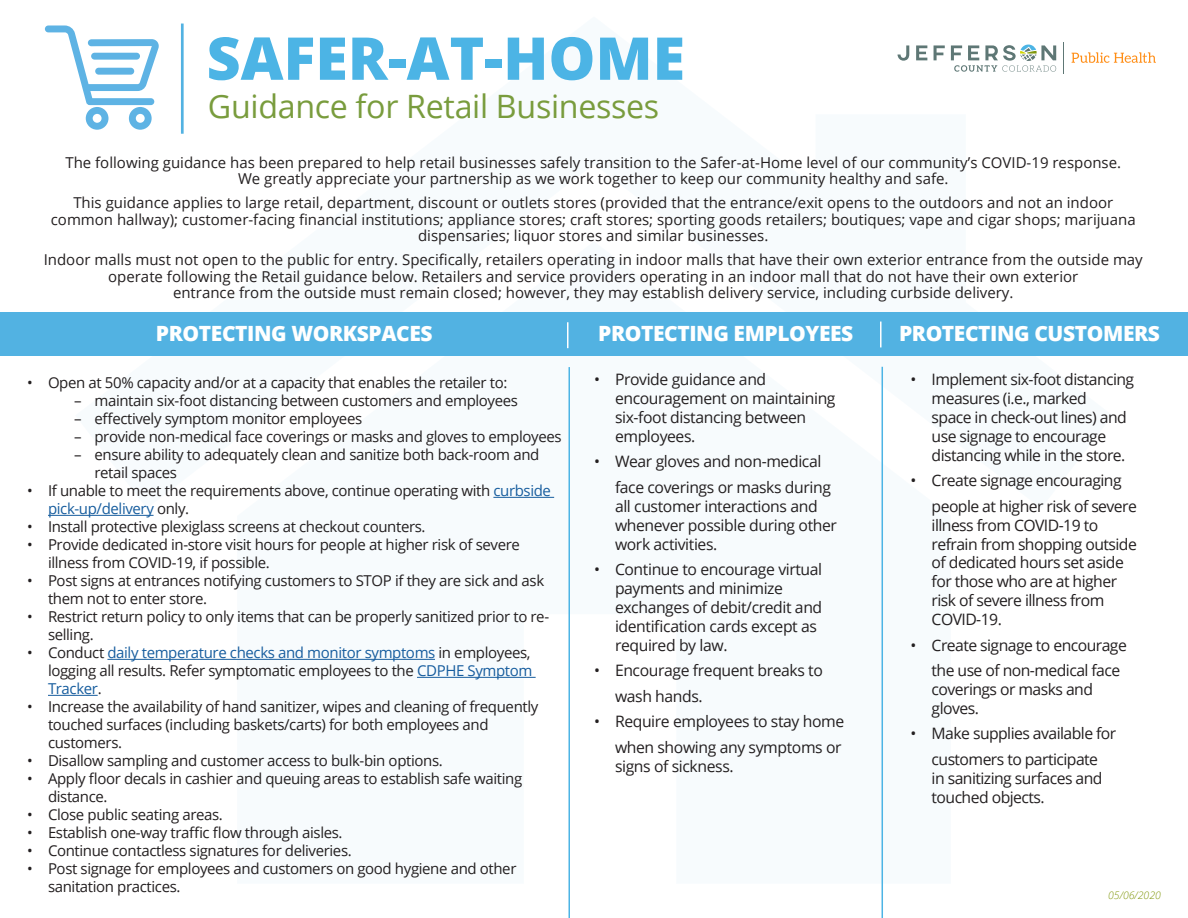
<style>
.page{position:relative;width:1188px;height:918px;background:#fff}
.page>*{position:absolute;margin:0;border:0;box-sizing:border-box;transform-origin:0 0}
.t1{font:800 59.1px "Open Sans";color:#4cb4e5}
.t2{font:32.25px "Open Sans";letter-spacing:-.01em;color:#799c3d}
.t3{font:800 21px "Open Sans";letter-spacing:-.02em;color:#fff}
.t4{font:15.75px/18.9px "Open Sans";letter-spacing:-.035em;color:#231f20}
.t5{font:15px/18px "Open Sans";letter-spacing:-.025em;color:#231f20}
.t6{font:15px/16.5px "Open Sans";color:#231f20;text-align:center}
.t7{font:italic 300 10.5px "Open Sans";color:#81980d}
.s1{color:#175d9e}
</style>
<div class="page">
<div style="left:0;top:313px;width:1188px;height:43px;background:#52b2e2"></div>
<hr style="left:181px;top:24px;width:3px;height:110px;background:#52b2e2">
<hr style="left:493px;top:497px;width:61px;height:1px;background:#175d9e">
<hr style="left:48px;top:515px;width:106px;height:1px;background:#175d9e">
<hr style="left:107px;top:659px;width:328px;height:1px;background:#175d9e">
<hr style="left:417px;top:677px;width:119px;height:1px;background:#175d9e">
<hr style="left:48px;top:695px;width:50px;height:1px;background:#175d9e">
<hr style="left:1064px;top:43px;width:1px;height:31px;background:#5e7775">
<svg style="left:898px;top:45px;width:11px;height:16px"></svg>
<svg style="left:916px;top:45px;width:11px;height:15px"></svg>
<svg style="left:934px;top:45px;width:11px;height:15px"></svg>
<svg style="left:951px;top:45px;width:105px;height:27px"></svg>
<svg style="left:1072px;top:52px;width:84px;height:11px"></svg>
<hr style="left:568px;top:367px;width:2px;height:551px;background:#4cb4e5">
<hr style="left:882px;top:367px;width:1px;height:551px;background:#4cb4e5">
<svg style="left:567px;top:322px;width:1px;height:26px"></svg>
<hr style="left:880px;top:322px;width:2px;height:25px;background:#fff">
<svg style="left:45px;top:26px;width:114px;height:104px"></svg>
<div style="left:91px;top:53px;width:49px;height:7px;background:#5eb3e4;border-radius:3px"></div>
<div style="left:95px;top:68px;width:39px;height:7px;background:#5eb3e4;border-radius:3px"></div>
<p class="t1" style="left:207px;top:13px;width:480px">SAFER-AT-HOME</p>
<p class="t2" style="left:208px;top:84px;width:453px">Guidance for Retail Businesses</p>
<p class="t6" style="left:65px;top:154px;width:1057px">The following guidance has been prepared to help retail businesses safely transition to the Safer-at-Home level of our community’s COVID-19 response.</p>
<p class="t6" style="left:238px;top:170px;width:712px">We greatly appreciate your partnership as we work together to keep our community healthy and safe.</p>
<p class="t6" style="left:73px;top:194px;width:1041px">This guidance applies to large retail, department, discount or outlets stores (provided that the entrance/exit opens to the outdoors and not an indoor</p>
<p class="t6" style="left:51px;top:211px;width:1086px">common hallway); customer-facing financial institutions; appliance stores; craft stores; sporting goods retailers; boutiques; vape and cigar shops; marijuana dispensaries; liquor stores and similar businesses.</p>
<p class="t6" style="left:44px;top:251px;width:1101px">Indoor malls must not open to the public for entry. Specifically, retailers operating in indoor malls that have their own exterior entrance from the outside may operate following the Retail guidance below. Retailers and service providers operating in an indoor mall that do not have their own exterior</p>
<p class="t6" style="left:173px;top:284px;width:842px">entrance from the outside must remain closed; however, they may establish delivery service, including curbside delivery.</p>
<p class="t3" style="left:156px;top:318px;width:278px">PROTECTING WORKSPACES</p>
<p class="t3" style="left:598px;top:318px;width:257px">PROTECTING EMPLOYEES</p>
<p class="t5" style="left:27px;top:373px;width:482px">• Open at 50% capacity and/or at a capacity that enables the retailer to:</p>
<p class="t5" style="left:74px;top:391px;width:445px">– maintain six-foot distancing between customers and employees</p>
<p class="t5" style="left:74px;top:409px;width:289px">– effectively symptom monitor employees</p>
<p class="t5" style="left:74px;top:427px;width:489px">– provide non-medical face coverings or masks and gloves to employees</p>
<p class="t5" style="left:94px;top:445px;width:446px;text-indent:-20px">– ensure ability to adequately clean and sanitize both back-room and retail spaces</p>
<p class="t5" style="left:48px;top:481px;width:505px;text-indent:-21px">• If unable to meet the requirements above, continue operating with <span class="s1">curbside pick-up/delivery</span> only.</p>
<p class="t5" style="left:27px;top:517px;width:400px">• Install protective plexiglass screens at checkout counters.</p>
<p class="t5" style="left:48px;top:535px;width:473px;text-indent:-21px">• Provide dedicated in-store visit hours for people at higher risk of severe illness from COVID-19, if possible.</p>
<p class="t5" style="left:48px;top:571px;width:498px;text-indent:-21px">• Post signs at entrances notifying customers to STOP if they are sick and ask them not to enter store.</p>
<p class="t5" style="left:48px;top:607px;width:503px;text-indent:-21px">• Restrict return policy to only items that can be properly sanitized prior to re&shy;selling.</p>
<p class="t5" style="left:48px;top:643px;width:486px;text-indent:-21px">• Conduct <span class="s1">daily temperature checks and monitor symptoms</span> in employees, logging all results. Refer symptomatic employees to the <span class="s1">CDPHE Symptom<br>Tracker</span>.</p>
<p class="t5" style="left:48px;top:697px;width:492px;text-indent:-21px">• Increase the availability of hand sanitizer, wipes and cleaning of frequently touched surfaces (including baskets/carts) for both employees and customers.</p>
<p class="t5" style="left:27px;top:751px;width:417px">• Disallow sampling and customer access to bulk-bin options.</p>
<p class="t5" style="left:48px;top:769px;width:476px;text-indent:-21px">• Apply floor decals in cashier and queuing areas to establish safe waiting distance.</p>
<p class="t5" style="left:27px;top:805px;width:197px">• Close public seating areas.</p>
<p class="t5" style="left:27px;top:823px;width:317px">• Establish one-way traffic flow through aisles.</p>
<p class="t5" style="left:27px;top:841px;width:326px">• Continue contactless signatures for deliveries.</p>
<p class="t5" style="left:48px;top:859px;width:470px;text-indent:-21px">• Post signage for employees and customers on good hygiene and other sanitation practices.</p>
<p class="t4" style="left:615px;top:370px;width:222px;text-indent:-21px">• Provide guidance and encouragement on maintaining six-foot distancing between employees.</p>
<p class="t4" style="left:615px;top:448px;width:218px;line-height:25.5px;text-indent:-21px">• Wear gloves and non-medical face coverings or masks during</p>
<p class="t4" style="left:615px;top:496px;width:223px">all customer interactions and whenever possible during other work activities.</p>
<p class="t4" style="left:615px;top:559px;width:209px;text-indent:-21px">• Continue to encourage virtual payments and minimize exchanges of debit/credit and identification cards except as required by law.</p>
<p class="t4" style="left:615px;top:657px;width:209px;line-height:25.5px;text-indent:-21px">• Encourage frequent breaks to wash hands.</p>
<p class="t4" style="left:594px;top:708px;width:252px;line-height:25.5px;text-align:right">• Require employees to stay home when showing any symptoms or</p>
<p class="t4" style="left:615px;top:756px;width:120px">signs of sickness.</p>
<p class="t3" style="left:899px;top:318px;width:263px">PROTECTING CUSTOMERS</p>
<p class="t4" style="left:932px;top:370px;width:204px;text-indent:-21px">• Implement six-foot distancing measures (i.e., marked<br>space in check-out lines) and use signage to encourage distancing while in the store.</p>
<p class="t4" style="left:932px;top:467px;width:207px;line-height:25.5px;text-indent:-21px">• Create signage encouraging people at higher risk of severe</p>
<p class="t4" style="left:932px;top:515px;width:207px">illness from COVID-19 to refrain from shopping outside of dedicated hours set aside for those who are at higher risk of severe illness from<br>COVID-19.</p>
<p class="t4" style="left:932px;top:632px;width:197px;line-height:25.5px;text-indent:-21px">• Create signage to encourage the use of non-medical face</p>
<p class="t4" style="left:932px;top:679px;width:163px">coverings or masks and gloves.</p>
<p class="t4" style="left:911px;top:721px;width:207px;line-height:25.5px;text-align:center">• Make supplies available for customers to participate</p>
<p class="t4" style="left:932px;top:768px;width:172px">in sanitizing surfaces and touched objects.</p>
<p class="t7" style="left:1108px;top:888px;width:54px">05/06/2020</p>
</div>
